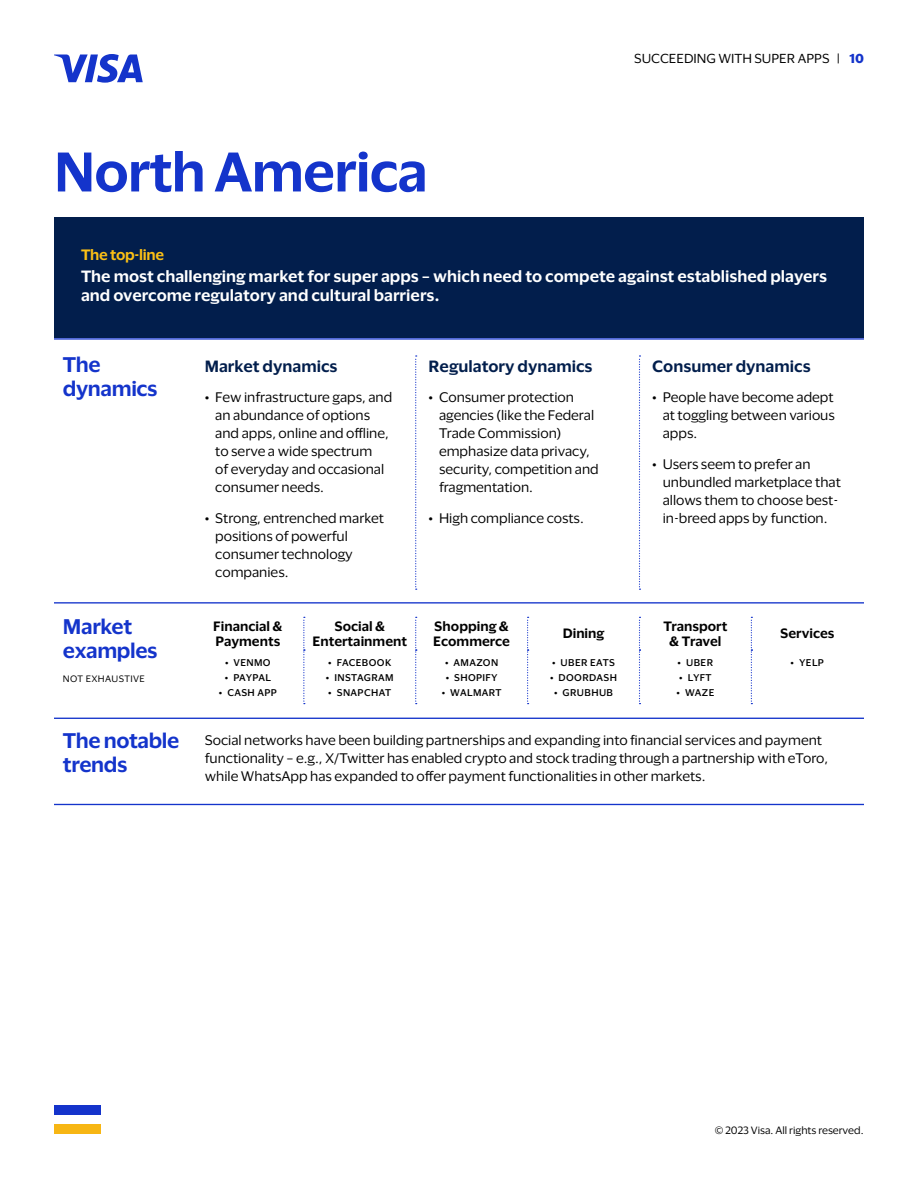
<style>
.page{position:relative;width:918px;height:1188px;background:#fff}
.page>*{position:absolute;margin:0;border:0;box-sizing:border-box;transform-origin:0 0}
.t1{font:600 51.15px "Visa Dialect";letter-spacing:-.02em;color:#1434cb}
.t2{font:600 19.5px/24px "Visa Dialect";letter-spacing:-.02em;color:#1434cb}
.t3{font:600 15px/19.5px "Visa Dialect";color:#fff}
.t4{font:600 15px "Visa Dialect";color:#021e4c}
.t5{font:600 13.8px "Visa Dialect";letter-spacing:-.02em;color:#fcc015}
.t6{font:12.75px/18px "Visa Dialect";color:#000}
.t7{font:600 12.45px/15px "Visa Dialect";color:#000}
.t8{font:12px "Visa Dialect";color:#000}
.t9{font:9.75px "Visa Dialect";color:#000}
.t10{font:500 9px "Visa Dialect";letter-spacing:.04em;color:#000}
.t11{font:8.55px "Visa Dialect";letter-spacing:.045em;color:#000}
.s1{font-weight:700;color:#1434cb}
</style>
<div class="page">
<div style="left:54px;top:217px;width:810px;height:121px;background:#021e4c"></div>
<svg style="left:303px;top:617px;width:2px;height:87px"></svg>
<svg style="left:415px;top:617px;width:2px;height:87px"></svg>
<svg style="left:527px;top:617px;width:2px;height:87px"></svg>
<svg style="left:639px;top:617px;width:1px;height:87px"></svg>
<svg style="left:751px;top:617px;width:1px;height:87px"></svg>
<svg style="left:415px;top:355px;width:2px;height:235px"></svg>
<svg style="left:639px;top:355px;width:1px;height:235px"></svg>
<hr style="left:54px;top:602px;width:810px;height:2px;background:#1434cb">
<hr style="left:54px;top:718px;width:810px;height:1px;background:#1434cb">
<hr style="left:54px;top:804px;width:810px;height:1px;background:#1434cb">
<hr style="left:54px;top:338px;width:810px;height:2px;background:#1434cb">
<svg style="left:54px;top:54px;width:89px;height:29px"></svg>
<div style="left:54px;top:1105px;width:46px;height:10px;background:#1433cb"></div>
<div style="left:54px;top:1124px;width:46px;height:10px;background:#f7b614"></div>
<h3 class="t1" style="left:54px;top:132px;width:375px">North America</h3>
<p class="t8" style="left:634px;top:50px;width:231px">SUCCEEDING WITH SUPER APPS | <span class="s1">10</span></p>
<h4 class="t5" style="left:81px;top:244px;width:85px">The top-line</h4>
<p class="t3" style="left:81px;top:265px;width:748px">The most challenging market for super apps – which need to compete against established players and overcome regulatory and cultural barriers.</p>
<h4 class="t2" style="left:63px;top:351px;width:96px">The dynamics</h4>
<h5 class="t4" style="left:205px;top:354px;width:134px">Market dynamics</h5>
<p class="t6" style="left:215px;top:388px;width:179px;text-indent:-11px">• Few infrastructure gaps, and an abundance of options and apps, online and offline, to serve a wide spectrum<br>of everyday and occasional consumer needs.</p>
<p class="t6" style="left:215px;top:508px;width:170px;text-indent:-11px">• Strong, entrenched market positions of powerful consumer technology companies.</p>
<h4 class="t2" style="left:63px;top:613px;width:96px">Market examples</h4>
<h4 class="t11" style="left:63px;top:672px;width:84px">NOT EXHAUSTIVE</h4>
<h5 class="t7" style="left:213px;top:618px;width:71px">Financial &amp;<br>Payments</h5>
<p class="t10" style="left:225px;top:655px;width:47px">• VENMO</p>
<p class="t10" style="left:225px;top:670px;width:48px">• PAYPAL</p>
<p class="t10" style="left:219px;top:685px;width:59px">• CASH APP</p>
<h5 class="t7" style="left:312px;top:618px;width:96px;text-align:center">Social &amp;<br>Entertainment</h5>
<p class="t10" style="left:328px;top:655px;width:64px">• FACEBOOK</p>
<p class="t10" style="left:326px;top:670px;width:69px">• INSTAGRAM</p>
<p class="t10" style="left:328px;top:685px;width:64px">• SNAPCHAT</p>
<h5 class="t4" style="left:429px;top:354px;width:166px">Regulatory dynamics</h5>
<p class="t6" style="left:439px;top:388px;width:161px;text-indent:-11px">• Consumer protection agencies (like the Federal<br>Trade Commission) emphasize data privacy, security, competition and fragmentation.</p>
<p class="t6" style="left:429px;top:508px;width:157px">• High compliance costs.</p>
<h5 class="t7" style="left:433px;top:618px;width:78px">Shopping &amp;<br>Ecommerce</h5>
<p class="t10" style="left:445px;top:655px;width:55px">• AMAZON</p>
<p class="t10" style="left:446px;top:670px;width:54px">• SHOPIFY</p>
<p class="t10" style="left:442px;top:685px;width:61px">• WALMART</p>
<h5 class="t7" style="left:563px;top:625px;width:43px">Dining</h5>
<p class="t10" style="left:552px;top:655px;width:64px">• UBER EATS</p>
<p class="t10" style="left:550px;top:670px;width:69px">• DOORDASH</p>
<p class="t10" style="left:554px;top:685px;width:61px">• GRUBHUB</p>
<h5 class="t4" style="left:652px;top:354px;width:160px">Consumer dynamics</h5>
<p class="t6" style="left:663px;top:388px;width:174px;text-align:justify;text-indent:-11px">• People have become adept at toggling between various apps.</p>
<p class="t6" style="left:663px;top:454px;width:180px;text-indent:-11px">• Users seem to prefer an unbundled marketplace that allows them to choose best&shy;in-breed apps by function.</p>
<h5 class="t7" style="left:663px;top:618px;width:66px;text-align:center">Transport &amp; Travel</h5>
<p class="t10" style="left:678px;top:655px;width:37px">• UBER</p>
<p class="t10" style="left:679px;top:670px;width:34px">• LYFT</p>
<p class="t10" style="left:677px;top:685px;width:39px">• WAZE</p>
<h5 class="t7" style="left:780px;top:625px;width:56px">Services</h5>
<p class="t10" style="left:791px;top:655px;width:35px">• YELP</p>
<h4 class="t2" style="left:63px;top:727px;width:118px">The notable trends</h4>
<p class="t6" style="left:205px;top:731px;width:625px">Social networks have been building partnerships and expanding into financial services and payment functionality – e.g., X/Twitter has enabled crypto and stock trading through a partnership with eToro, while WhatsApp has expanded to offer payment functionalities in other markets.</p>
<p class="t9" style="left:715px;top:1123px;width:150px">© 2023 Visa. All rights reserved.</p>
</div>
